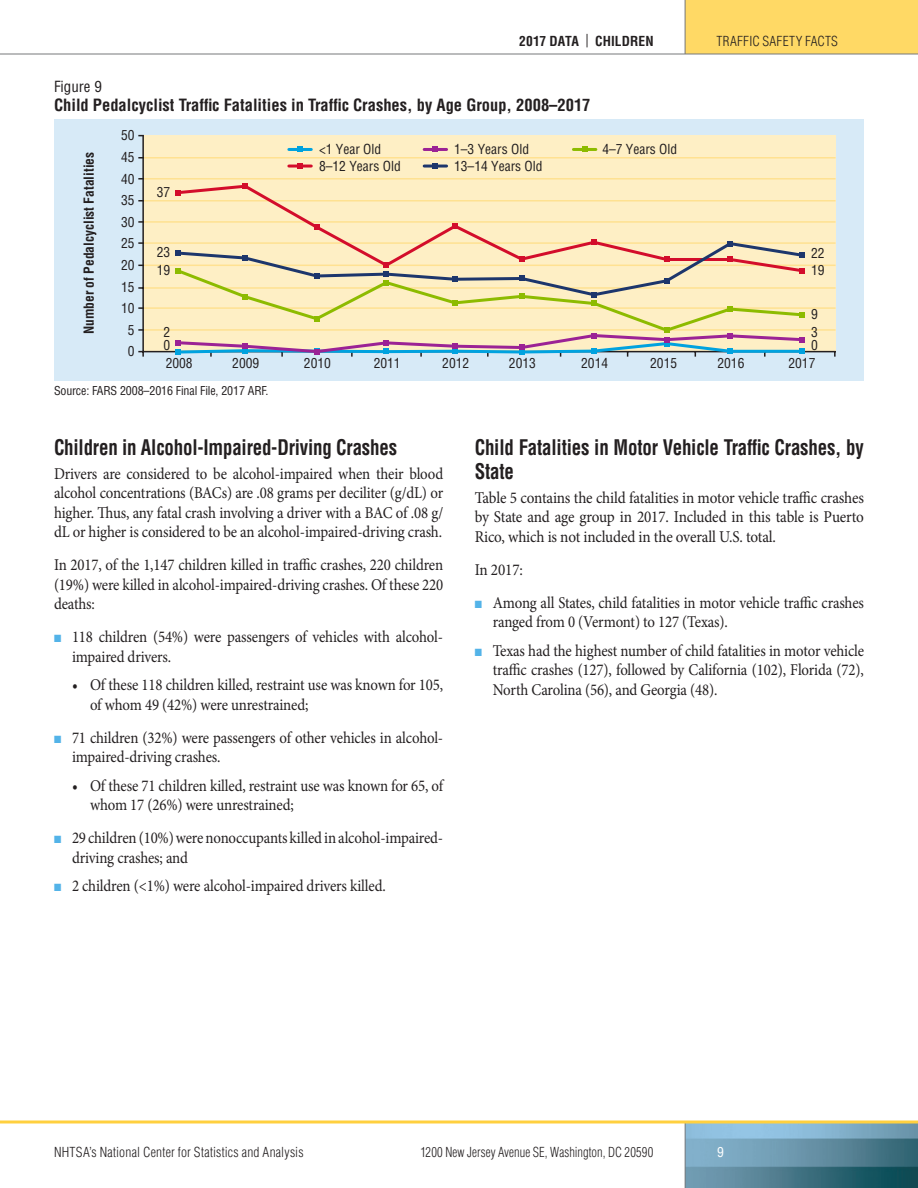
<style>
.page{position:relative;width:918px;height:1188px;background:#fff}
.page>*{position:absolute;margin:0;border:0;box-sizing:border-box;transform-origin:0 0}
.HeadA{font:700 condensed 21px/24px "Helvetica LT Std";letter-spacing:-.01em;color:#231f20;scale:.9 1}
.Body{font:16.5px/19.5px "Minion Pro";letter-spacing:-.01em;color:#231f20;scale:.9 1}
.Body-2{font:16.5px/19.5px "Minion Pro";letter-spacing:-.01em;color:#231f20;text-align:justify;scale:.92 1}
.Table___Figure_Title{font:700 condensed 16.5px "Helvetica LT Std";color:#231f20}
.Table___Figure_Numbe{font:condensed 15px "Helvetica LT Std";color:#231f20}
.t1{font:condensed 13.5px/21.6px "Helvetica LT Std";color:#231f20}
.t2{font:300 condensed 13.5px "Helvetica LT Std";letter-spacing:.01em;color:#231f20}
.t3{font:700 condensed 13.5px "Helvetica LT Std";color:#231f20}
.t4{font:300 condensed 13.5px "Helvetica LT Std";letter-spacing:.01em;color:#231f20;scale:.93 1}
.t5{font:condensed 13.5px "Helvetica LT Std";color:#fff}
.Table___Figure_Foote{font:condensed 12px "Helvetica LT Std";letter-spacing:-.01em;color:#231f20}
.s1{font-weight:400}
.s2{color:#53b3e8}
</style>
<div class="page">
<div style="left:685px;top:0;width:233px;height:54px;background:#ffd965"></div>
<img style="left:686px;top:1124px;width:232px;height:64px">
<hr style="left:685px;top:0;width:1px;height:54px;background:#76787b">
<hr style="left:685px;top:1122px;width:1px;height:66px;background:#76787b">
<svg style="left:0;top:1120px;width:918px;height:4px;background:#fbd96d"></svg>
<hr style="left:0;top:54px;width:918px;height:1px;background:#76787b">
<div style="left:54px;top:120px;width:810px;height:261px;background:#d7eaf7"></div>
<div style="left:143px;top:135px;width:693px;height:217px;background:#feefc5"></div>
<hr style="left:143px;top:178px;width:693px;height:2px;background:#ffe191">
<hr style="left:143px;top:221px;width:693px;height:2px;background:#ffe191">
<hr style="left:143px;top:265px;width:693px;height:1px;background:#ffe191">
<hr style="left:143px;top:307px;width:693px;height:2px;background:#ffe191">
<hr style="left:143px;top:157px;width:693px;height:2px;background:#ffe191">
<hr style="left:143px;top:200px;width:693px;height:2px;background:#ffe191">
<hr style="left:143px;top:242px;width:693px;height:2px;background:#ffe191">
<hr style="left:143px;top:329px;width:693px;height:2px;background:#ffe191">
<hr style="left:143px;top:287px;width:693px;height:2px;background:#ffe191">
<svg style="left:138px;top:351px;width:6px;height:6px"></svg>
<hr style="left:142px;top:136px;width:2px;height:216px;background:#231f20">
<hr style="left:143px;top:351px;width:693px;height:1px;background:#231f20">
<svg style="left:175px;top:183px;width:630px;height:57px"></svg>
<svg style="left:175px;top:240px;width:630px;height:117px"></svg>
<hr style="left:289px;top:148px;width:22px;height:3px;background:#00a2df">
<svg style="left:297px;top:147px;width:6px;height:5px"></svg>
<hr style="left:424px;top:148px;width:23px;height:3px;background:#9b2295">
<hr style="left:573px;top:148px;width:23px;height:3px;background:#8dbb00">
<hr style="left:289px;top:165px;width:22px;height:3px;background:#d30d2b">
<svg style="left:297px;top:163px;width:6px;height:6px"></svg>
<hr style="left:424px;top:165px;width:23px;height:3px;background:#1d366c">
<svg style="left:433px;top:163px;width:5px;height:6px"></svg>
<p class="t3" style="left:519px;top:32px;width:136px">2017 DATA <span class="s1">|</span> CHILDREN</p>
<p class="t2" style="left:717px;top:32px;width:123px">TRAFFIC SAFETY FACTS</p>
<p class="Table___Figure_Numbe" style="left:54px;top:77px;width:49px">Figure 9</p>
<p class="Table___Figure_Title" style="left:54px;top:95px;width:538px">Child Pedalcyclist Traffic Fatalities in Traffic Crashes, by Age Group, 2008–2017</p>
<p class="t3" style="left:81px;top:334px;width:184px;rotate:-90deg">Number of Pedalcyclist Fatalities</p>
<p class="t1" style="left:121px;top:125px;width:15px;text-align:center">50<br>45<br>40<br>35<br>30<br>25<br>20<br>15<br>10<br>5<br>0</p>
<p class="t1" style="left:157px;top:182px;width:15px">37</p>
<p class="t1" style="left:157px;top:243px;width:15px;line-height:18.5px">23<br>19</p>
<p class="t1" style="left:319px;top:138px;width:64px">&lt;1 Year Old</p>
<p class="t1" style="left:454px;top:138px;width:76px">1–3 Years Old</p>
<p class="t1" style="left:602px;top:138px;width:76px">4–7 Years Old</p>
<p class="t1" style="left:319px;top:155px;width:83px">8–12 Years Old</p>
<p class="t1" style="left:454px;top:155px;width:90px">13–14 Years Old</p>
<p class="t1" style="left:811px;top:245px;width:15px;line-height:16.2px">22<br>19</p>
<p class="t1" style="left:811px;top:303px;width:8px">9</p>
<p class="t1" style="left:811px;top:334px;width:8px">0</p>
<p class="t1" style="left:811px;top:321px;width:8px">3</p>
<p class="t1" style="left:164px;top:326px;width:8px;line-height:12.8px">2<br>0</p>
<p class="t1" style="left:166px;top:352px;width:29px">2008</p>
<p class="t1" style="left:232px;top:352px;width:28px">2009</p>
<p class="t1" style="left:304px;top:352px;width:28px">2010</p>
<p class="t1" style="left:374px;top:352px;width:29px">2011</p>
<p class="t1" style="left:442px;top:352px;width:28px">2012</p>
<p class="t1" style="left:509px;top:352px;width:28px">2013</p>
<p class="t1" style="left:581px;top:352px;width:28px">2014</p>
<p class="t1" style="left:717px;top:352px;width:28px">2016</p>
<p class="t1" style="left:788px;top:352px;width:28px">2017</p>
<p class="t1" style="left:650px;top:352px;width:28px">2015</p>
<p class="Table___Figure_Foote" style="left:54px;top:383px;width:216px">Source: FARS 2008–2016 Final File, 2017 ARF.</p>
<p class="HeadA" style="left:54px;top:435px;width:383px">Children in Alcohol-Impaired-Driving Crashes</p>
<p class="Body" style="left:54px;top:464px;width:434px;text-align:justify">Drivers are considered to be alcohol-impaired when their blood alcohol concentrations (BACs) are .08 grams per deciliter (g/dL) or higher. Thus, any fatal crash involving a driver with a BAC of .08 g/ dL or higher is considered to be an alcohol-impaired-driving crash.</p>
<p class="Body" style="left:54px;top:555px;width:434px;text-align:justify">In 2017, of the 1,147 children killed in traffic crashes, 220 children (19%) were killed in alcohol-impaired-driving crashes. Of these 220 deaths:</p>
<p class="Body" style="left:72px;top:627px;width:414px;text-indent:-18px"><span class="s2">■</span> 118 children (54%) were passengers of vehicles with alcohol&shy;impaired drivers.</p>
<p class="Body" style="left:90px;top:675px;width:394px;text-indent:-18px">• Of these 118 children killed, restraint use was known for 105, of whom 49 (42%) were unrestrained;</p>
<p class="Body" style="left:72px;top:728px;width:414px;text-indent:-18px"><span class="s2">■</span> 71 children (32%) were passengers of other vehicles in alcohol&shy;impaired-driving crashes.</p>
<p class="Body" style="left:90px;top:776px;width:394px;text-indent:-18px">• Of these 71 children killed, restraint use was known for 65, of whom 17 (26%) were unrestrained;</p>
<p class="Body" style="left:72px;top:828px;width:414px;text-indent:-18px"><span class="s2">■</span> 29 children (10%) were nonoccupants killed in alcohol-impaired&shy;driving crashes; and</p>
<p class="Body" style="left:54px;top:876px;width:370px"><span class="s2">■</span> 2 children (&lt;1%) were alcohol-impaired drivers killed.</p>
<p class="HeadA" style="left:475px;top:435px;width:434px">Child Fatalities in Motor Vehicle Traffic Crashes, by<br>State</p>
<p class="Body-2" style="left:475px;top:488px;width:425px">Table 5 contains the child fatalities in motor vehicle traffic crashes by State and age group in 2017. Included in this table is Puerto Rico, which is not included in the overall U.S. total.</p>
<p class="Body-2" style="left:475px;top:560px;width:54px">In 2017:</p>
<p class="Body" style="left:493px;top:593px;width:414px;text-indent:-18px"><span class="s2">■</span> Among all States, child fatalities in motor vehicle traffic crashes ranged from 0 (Vermont) to 127 (Texas).</p>
<p class="Body" style="left:493px;top:641px;width:414px;text-align:justify;text-indent:-18px"><span class="s2">■</span> Texas had the highest number of child fatalities in motor vehicle traffic crashes (127), followed by California (102), Florida (72), North Carolina (56), and Georgia (48).</p>
<p class="t2" style="left:54px;top:1144px;width:251px">NHTSA’s National Center for Statistics and Analysis</p>
<p class="t4" style="left:421px;top:1144px;width:252px">1200 New Jersey Avenue SE, Washington, DC 20590</p>
<p class="t5" style="left:717px;top:1144px;width:8px">9</p>
</div>
